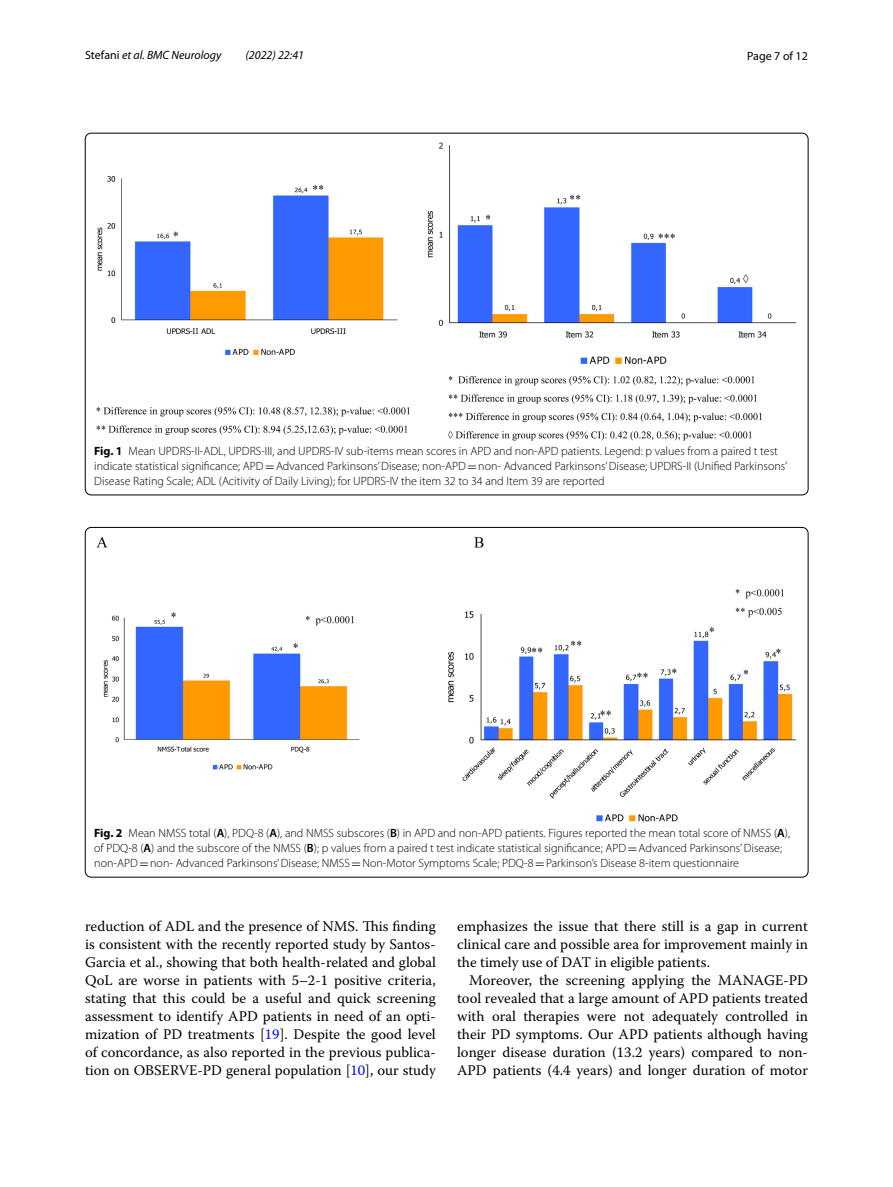
<style>
.page{position:relative;width:893px;height:1187px;background:#fff}
.page>*{position:absolute;margin:0;border:0;box-sizing:border-box;transform-origin:0 0}
.t1{font:14.7px/18px "Warnock Pro";color:#000;text-align:justify}
.t2{font:300 12px/15px "Myriad Pro";color:#000}
.t3{font:italic 12px "Myriad Pro";color:#000}
.t4{font:12px "Myriad Pro";color:#000}
.s1{font-style:normal}
.s2{font-weight:700}
.s3{font-family:"MTSY";font-weight:400}
.s4{font-weight:600}
.s5{color:#00f}
</style>
<div class="page">
<img style="left:96px;top:142px;width:701px;height:298px">
<img style="left:96px;top:536px;width:701px;height:285px">
<p class="t3" style="left:85px;top:48px;width:138px"><span class="s1">Stefani</span> et al. BMC Neurology</p>
<p class="t3" style="left:245px;top:48px;width:60px">(2022) 22:41</p>
<p class="t4" style="left:747px;top:48px;width:62px">Page 7 of 12</p>
<p class="t2" style="left:94px;top:444px;width:694px"><span class="s2">Fig. 1</span> Mean UPDRS-II-ADL, UPDRS-III, and UPDRS-IV sub-items mean scores in APD and non-APD patients. Legend: p values from a paired t test indicate statistical significance; APD<span class="s3">=</span>Advanced Parkinsons’ Disease; non-APD<span class="s3">=</span>non- Advanced Parkinsons’ Disease; UPDRS-II (Unified Parkinsons’<br>Disease Rating Scale; ADL (Acitivity of Daily Living); for UPDRS-IV the item 32 to 34 and Item 39 are reported</p>
<p class="t2" style="left:94px;top:825px;width:697px"><span class="s2">Fig. 2</span> Mean NMSS total (<span class="s4">A</span>), PDQ-8 (<span class="s4">A</span>), and NMSS subscores (<span class="s4">B</span>) in APD and non-APD patients. Figures reported the mean total score of NMSS (<span class="s4">A</span>), of PDQ-8 (<span class="s4">A</span>) and the subscore of the NMSS (<span class="s4">B</span>); p values from a paired t test indicate statistical significance; APD<span class="s3">=</span>Advanced Parkinsons’ Disease; non-APD<span class="s3">=</span>non- Advanced Parkinsons’ Disease; NMSS<span class="s3">=</span>Non-Motor Symptoms Scale; PDQ-8<span class="s3">=</span>Parkinson’s Disease 8-item questionnaire</p>
<p class="t1" style="left:85px;top:916px;width:352px">reduction of ADL and the presence of NMS. This finding is consistent with the recently reported study by Santos-Garcia et al., showing that both health-related and global QoL are worse in patients with 5–2-1 positive criteria, stating that this could be a useful and quick screening assessment to identify APD patients in need of an opti&shy;mization of PD treatments [<span class="s5">19</span>]. Despite the good level of concordance, as also reported in the previous publica&shy;tion on OBSERVE-PD general population [<span class="s5">10</span>], our study</p>
<p class="t1" style="left:457px;top:916px;width:352px">emphasizes the issue that there still is a gap in current clinical care and possible area for improvement mainly in the timely use of DAT in eligible patients.</p>
<p class="t1" style="left:457px;top:970px;width:352px;text-indent:12px">Moreover, the screening applying the MANAGE-PD tool revealed that a large amount of APD patients treated with oral therapies were not adequately controlled in their PD symptoms. Our APD patients although having longer disease duration (13.2 years) compared to non-APD patients (4.4 years) and longer duration of motor</p>
</div>
